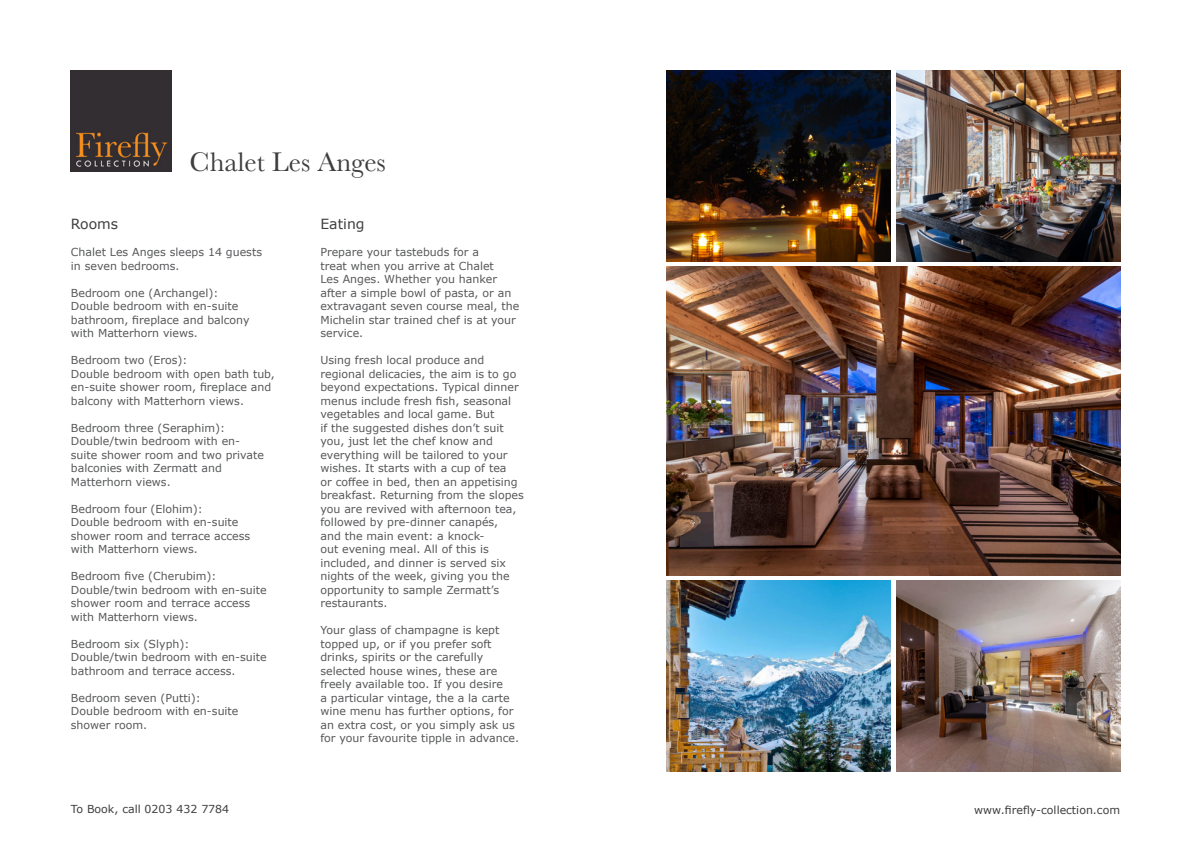
<style>
.page{position:relative;width:1191px;height:842px;background:#fff}
.page>*{position:absolute;margin:0;border:0;box-sizing:border-box;transform-origin:0 0}
.t1{font:28px "Baskerville";color:#3e3e3f}
.t2{font:14px "Verdana";color:#3e3e3f}
.t3{font:11px/13.5px "Verdana";color:#57585a}
.t4{font:11px "Verdana";color:#3e3e3f}
</style>
<div class="page">
<img style="left:71px;top:71px;width:101px;height:101px">
<img style="left:666px;top:267px;width:454px;height:308px">
<img style="left:896px;top:581px;width:224px;height:190px">
<img style="left:666px;top:581px;width:224px;height:190px">
<img style="left:666px;top:71px;width:224px;height:190px">
<img style="left:896px;top:71px;width:224px;height:190px">
<p class="t1" style="left:190px;top:145px;width:198px">Chalet Les Anges</p>
<p class="t2" style="left:71px;top:215px;width:49px">Rooms</p>
<p class="t3" style="left:71px;top:245px;width:193px">Chalet Les Anges sleeps 14 guests in seven bedrooms.</p>
<p class="t3" style="left:71px;top:286px;width:149px">Bedroom one (Archangel):</p>
<p class="t3" style="left:71px;top:299px;width:180px">Double bedroom with en-suite bathroom, fireplace and balcony with Matterhorn views.</p>
<p class="t3" style="left:71px;top:353px;width:118px">Bedroom two (Eros):</p>
<p class="t3" style="left:71px;top:367px;width:205px">Double bedroom with open bath tub, en-suite shower room, fireplace and balcony with Matterhorn views.</p>
<p class="t3" style="left:71px;top:421px;width:156px">Bedroom three (Seraphim):</p>
<p class="t3" style="left:71px;top:434px;width:195px">Double/twin bedroom with en&shy;suite shower room and two private balconies with Zermatt and<br>Matterhorn views.</p>
<p class="t3" style="left:71px;top:502px;width:133px">Bedroom four (Elohim):</p>
<p class="t3" style="left:71px;top:515px;width:181px">Double bedroom with en-suite shower room and terrace access with Matterhorn views.</p>
<p class="t3" style="left:71px;top:569px;width:147px">Bedroom five (Cherubim):</p>
<p class="t3" style="left:71px;top:583px;width:197px">Double/twin bedroom with en-suite shower room and terrace access with Matterhorn views.</p>
<p class="t3" style="left:71px;top:637px;width:120px">Bedroom six (Slyph):</p>
<p class="t3" style="left:71px;top:650px;width:197px">Double/twin bedroom with en-suite bathroom and terrace access.</p>
<p class="t3" style="left:71px;top:691px;width:131px">Bedroom seven (Putti):</p>
<p class="t3" style="left:71px;top:704px;width:169px">Double bedroom with en-suite shower room.</p>
<p class="t4" style="left:71px;top:802px;width:160px">To Book, call 0203 432 7784</p>
<p class="t2" style="left:320px;top:215px;width:46px">Eating</p>
<p class="t3" style="left:320px;top:245px;width:200px">Prepare your tastebuds for a<br>treat when you arrive at Chalet<br>Les Anges. Whether you hanker after a simple bowl of pasta, or an extravagant seven course meal, the<br>Michelin star trained chef is at your service.</p>
<p class="t3" style="left:320px;top:353px;width:205px">Using fresh local produce and regional delicacies, the aim is to go beyond expectations. Typical dinner menus include fresh fish, seasonal vegetables and local game. But<br>if the suggested dishes don’t suit you, just let the chef know and everything will be tailored to your wishes. It starts with a cup of tea<br>or coffee in bed, then an appetising breakfast. Returning from the slopes you are revived with afternoon tea, followed by pre-dinner canapés,<br>and the main event: a knock-<br>out evening meal. All of this is included, and dinner is served six nights of the week, giving you the opportunity to sample Zermatt’s restaurants.</p>
<p class="t3" style="left:320px;top:623px;width:200px">Your glass of champagne is kept topped up, or if you prefer soft drinks, spirits or the carefully selected house wines, these are freely available too. If you desire<br>a particular vintage, the a la carte wine menu has further options, for an extra cost, or you simply ask us for your favourite tipple in advance.</p>
<p class="t4" style="left:974px;top:803px;width:147px">www.firefly-collection.com</p>
</div>
